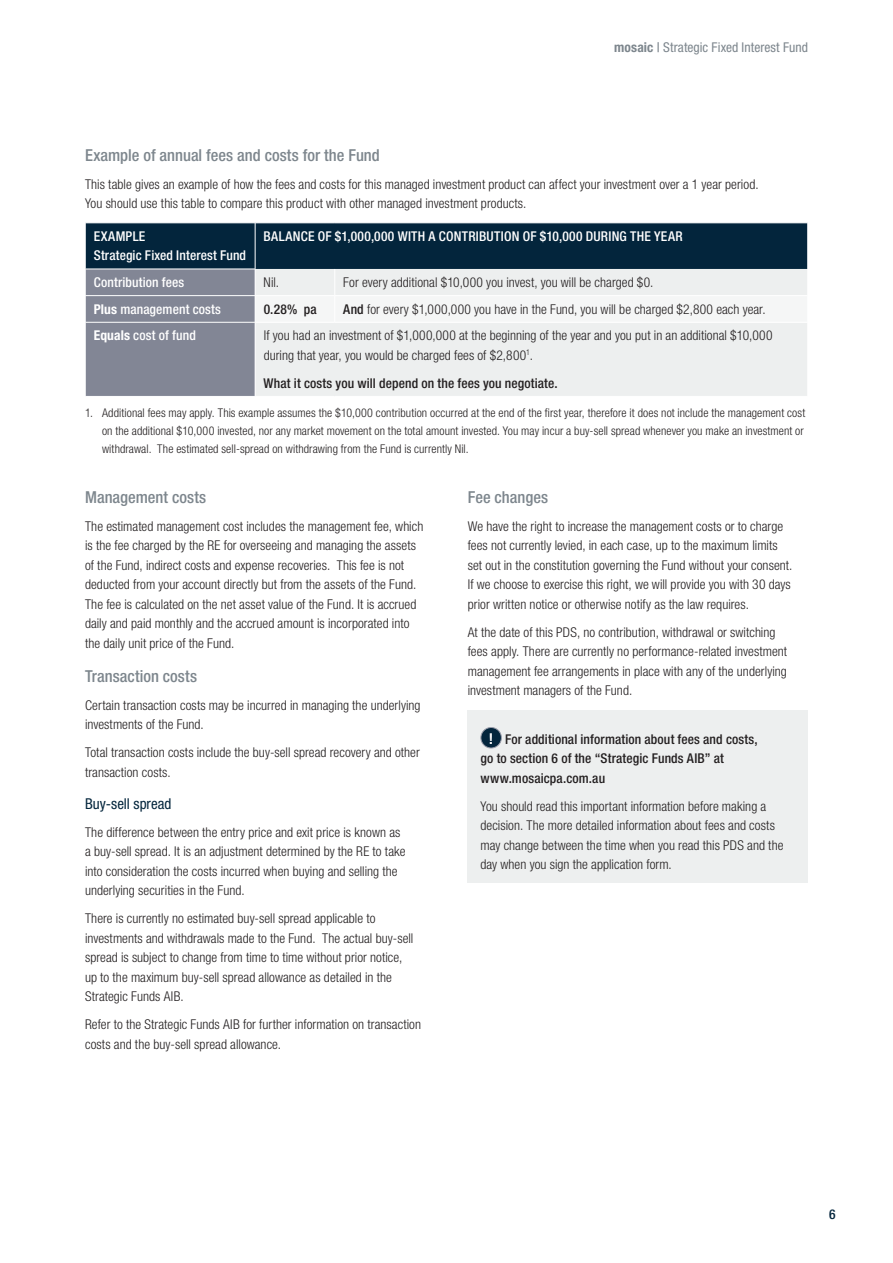
<style>
.page{position:relative;width:893px;height:1263px;background:#fff}
.page>*{position:absolute;margin:0;border:0;box-sizing:border-box;transform-origin:0 0}
.t1{font:500 condensed 16.5px "Helvetica Neue LT Std";color:#7d868d}
.t2{font:condensed 15px "Helvetica Neue LT Std";color:#03253c}
.t3{font:300 condensed 13.5px/19.5px "Helvetica Neue LT Std";letter-spacing:.005em;color:#231f20}
.t4{font:500 condensed 13.5px/19.5px "Helvetica Neue LT Std";letter-spacing:.01em;color:#231f20}
.t5{font:500 condensed 13.5px/19.5px "Helvetica Neue LT Std";letter-spacing:.015em;color:#fff}
.t6{font:condensed 13.5px "Helvetica Neue LT Std";letter-spacing:.005em;color:#7d868d}
.t7{font:500 condensed 13.5px "Helvetica Neue LT Std";color:#03253c}
.t8{font:300 condensed 12px/18px "Helvetica Neue LT Std";letter-spacing:.01em;color:#231f20;text-align:justify}
.s1{font-weight:700}
.s2{font-weight:500}
.s3{font-weight:700;font-size:15px;color:#fff}
</style>
<div class="page">
<svg style="left:85px;top:223px;width:723px;height:173px;background:#9ea9b1"></svg>
<hr style="left:255px;top:322px;width:80px;height:1px;background:#fff">
<hr style="left:255px;top:322px;width:1px;height:74px;background:#fff">
<hr style="left:335px;top:322px;width:473px;height:1px;background:#fff">
<hr style="left:807px;top:322px;width:1px;height:74px;background:#fff">
<div style="left:468px;top:710px;width:340px;height:172px;background:#edefef"></div>
<div style="left:481px;top:727px;width:20px;height:21px;background:#03253c;border-radius:50%"></div>
<div style="left:480px;top:727px;width:22px;height:21px;border:1px solid #9a9daa;border-radius:50%"></div>
<p class="t6" style="left:614px;top:40px;width:195px"><span class="s1">mosaic</span> <span class="s2">|</span> Strategic Fixed Interest Fund</p>
<p class="t1" style="left:85px;top:145px;width:296px">Example of annual fees and costs for the Fund</p>
<p class="t3" style="left:85px;top:174px;width:675px">This table gives an example of how the fees and costs for this managed investment product can affect your investment over a 1 year period.<br>You should use this table to compare this product with other managed investment products.</p>
<p class="t5" style="left:94px;top:226px;width:154px">EXAMPLE<br>Strategic Fixed Interest Fund</p>
<p class="t5" style="left:264px;top:226px;width:421px">BALANCE OF $1,000,000 WITH A CONTRIBUTION OF $10,000 DURING THE YEAR</p>
<p class="t5" style="left:94px;top:272px;width:92px">Contribution fees</p>
<p class="t3" style="left:264px;top:272px;width:17px">Nil.</p>
<p class="t3" style="left:343px;top:272px;width:312px">For every additional $10,000 you invest, you will be charged $0.</p>
<p class="t5" style="left:94px;top:299px;width:129px"><span class="s1">Plus</span> management costs</p>
<p class="t4" style="left:264px;top:299px;width:55px">0.28% pa</p>
<p class="t3" style="left:343px;top:299px;width:424px"><span class="s2">And</span> for every $1,000,000 you have in the Fund, you will be charged $2,800 each year.</p>
<p class="t5" style="left:94px;top:326px;width:104px"><span class="s1">Equals</span> cost of fund</p>
<p class="t3" style="left:264px;top:326px;width:510px">If you had an investment of $1,000,000 at the beginning of the year and you put in an additional $10,000 during that year, you would be charged fees of $2,800<sup>1</sup>.</p>
<p class="t4" style="left:264px;top:373px;width:296px">What it costs you will depend on the fees you negotiate.</p>
<p class="t8" style="left:102px;top:404px;width:705px;text-indent:-17px">1. Additional fees may apply. This example assumes the $10,000 contribution occurred at the end of the first year, therefore it does not include the management cost on the additional $10,000 invested, nor any market movement on the total amount invested. You may incur a buy-sell spread whenever you make an investment or withdrawal. The estimated sell-spread on withdrawing from the Fund is currently Nil.</p>
<p class="t1" style="left:85px;top:487px;width:123px">Management costs</p>
<p class="t3" style="left:85px;top:516px;width:340px">The estimated management cost includes the management fee, which is the fee charged by the RE for overseeing and managing the assets of the Fund, indirect costs and expense recoveries. This fee is not deducted from your account directly but from the assets of the Fund.<br>The fee is calculated on the net asset value of the Fund. It is accrued daily and paid monthly and the accrued amount is incorporated into the daily unit price of the Fund.</p>
<p class="t1" style="left:85px;top:666px;width:113px">Transaction costs</p>
<p class="t3" style="left:85px;top:695px;width:337px">Certain transaction costs may be incurred in managing the underlying investments of the Fund.</p>
<p class="t3" style="left:85px;top:742px;width:336px">Total transaction costs include the buy-sell spread recovery and other transaction costs.</p>
<p class="t2" style="left:85px;top:795px;width:88px">Buy-sell spread</p>
<p class="t3" style="left:85px;top:822px;width:322px">The difference between the entry price and exit price is known as a buy-sell spread. It is an adjustment determined by the RE to take into consideration the costs incurred when buying and selling the underlying securities in the Fund.</p>
<p class="t3" style="left:85px;top:909px;width:330px">There is currently no estimated buy-sell spread applicable to investments and withdrawals made to the Fund. The actual buy-sell spread is subject to change from time to time without prior notice, up to the maximum buy-sell spread allowance as detailed in the Strategic Funds AIB.</p>
<p class="t3" style="left:85px;top:1015px;width:338px">Refer to the Strategic Funds AIB for further information on transaction costs and the buy-sell spread allowance.</p>
<p class="t1" style="left:468px;top:487px;width:82px">Fee changes</p>
<p class="t3" style="left:468px;top:516px;width:326px">We have the right to increase the management costs or to charge fees not currently levied, in each case, up to the maximum limits set out in the constitution governing the Fund without your consent.<br>If we choose to exercise this right, we will provide you with 30 days prior written notice or otherwise notify as the law requires.</p>
<p class="t3" style="left:468px;top:622px;width:321px">At the date of this PDS, no contribution, withdrawal or switching fees apply. There are currently no performance-related investment management fee arrangements in place with any of the underlying investment managers of the Fund.</p>
<p class="t4" style="left:480px;top:729px;width:279px;text-indent:8px"><span class="s3">!</span> For additional information about fees and costs, go to section 6 of the “Strategic Funds AIB” at www.mosaicpa.com.au</p>
<p class="t3" style="left:480px;top:796px;width:304px">You should read this important information before making a decision. The more detailed information about fees and costs may change between the time when you read this PDS and the day when you sign the application form.</p>
<p class="t7" style="left:829px;top:1206px;width:8px">6</p>
</div>
